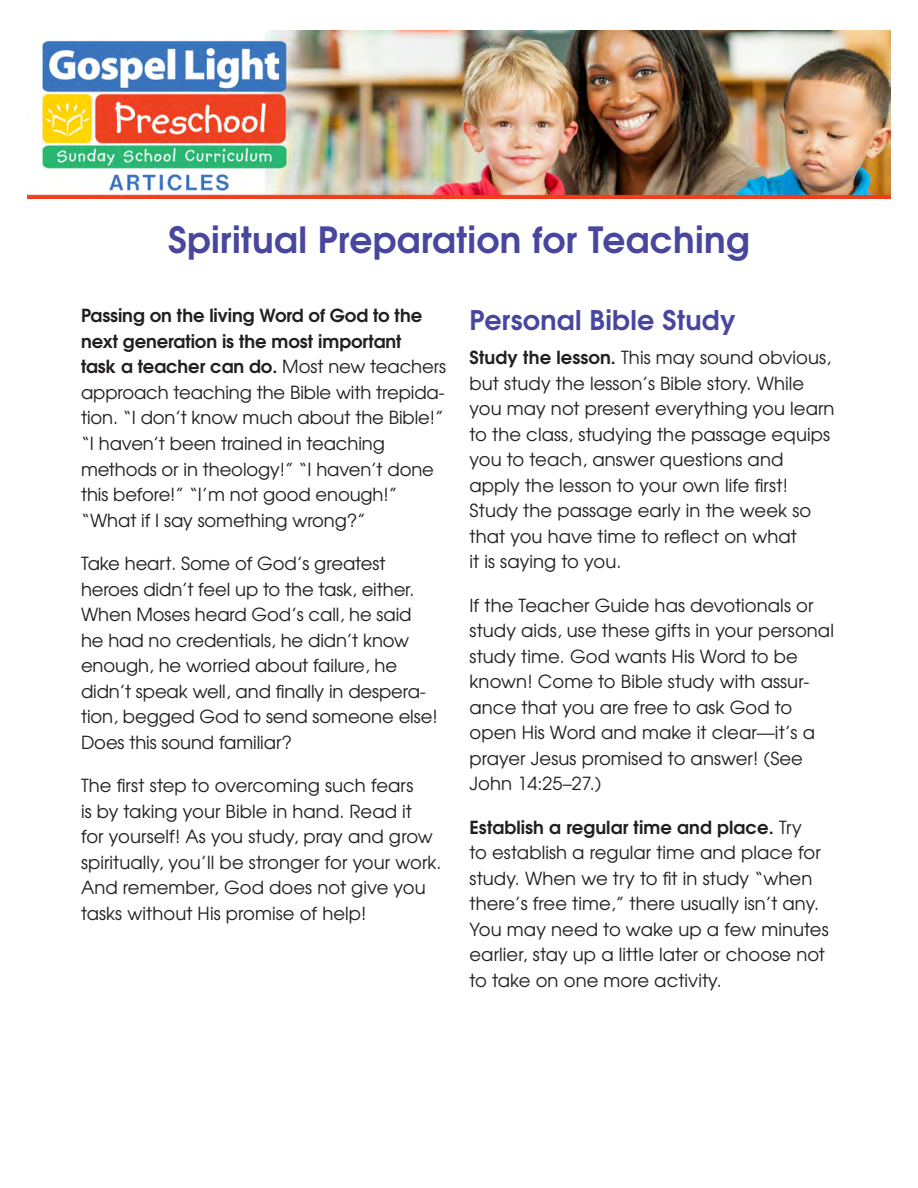
<style>
.page{position:relative;width:918px;height:1188px;background:#fff}
.page>*{position:absolute;margin:0;border:0;box-sizing:border-box;transform-origin:0 0}
.Headline{font:700 36px "Te X Gyre Adventor";letter-spacing:.01em;color:#48479d}
.Try_This{font:700 27px "Te X Gyre Adventor";letter-spacing:.01em;color:#48479d}
.Body{font:18px/25.5px "Te X Gyre Adventor";letter-spacing:.005em;color:#231f20}
.s1{font-weight:700}
</style>
<div class="page">
<img style="left:27px;top:31px;width:864px;height:167px">
<p class="Headline" style="left:168px;top:208px;width:583px">Spiritual Preparation for Teaching</p>
<p class="Body" style="left:81px;top:302px;width:367px"><span class="s1">Passing on the living Word of God to the next generation is the most important<br>task a teacher can do.</span> Most new teachers approach teaching the Bible with trepida&shy;tion. “I don’t know much about the Bible!” “I haven’t been trained in teaching methods or in theology!” “I haven’t done this before!” “I’m not good enough!” “What if I say something wrong?”</p>
<p class="Body" style="left:81px;top:550px;width:358px">Take heart. Some of God’s greatest heroes didn’t feel up to the task, either.<br>When Moses heard God’s call, he said he had no credentials, he didn’t know enough, he worried about failure, he didn’t speak well, and finally in despera&shy;tion, begged God to send someone else!<br>Does this sound familiar?</p>
<p class="Body" style="left:81px;top:772px;width:362px">The first step to overcoming such fears<br>is by taking your Bible in hand. Read it<br>for yourself! As you study, pray and grow spiritually, you’ll be stronger for your work.<br>And remember, God does not give you tasks without His promise of help!</p>
<p class="Try_This" style="left:470px;top:296px;width:268px">Personal Bible Study</p>
<p class="Body" style="left:470px;top:344px;width:367px"><span class="s1">Study the lesson.</span> This may sound obvious, but study the lesson’s Bible story. While you may not present everything you learn to the class, studying the passage equips you to teach, answer questions and apply the lesson to your own life first!<br>Study the passage early in the week so that you have time to reflect on what<br>it is saying to you.</p>
<p class="Body" style="left:470px;top:591px;width:366px">If the Teacher Guide has devotionals or study aids, use these gifts in your personal study time. God wants His Word to be known! Come to Bible study with assur&shy;ance that you are free to ask God to open His Word and make it clear—it’s a prayer Jesus promised to answer! (See John 14:25–27.)</p>
<p class="Body" style="left:470px;top:813px;width:361px"><span class="s1">Establish a regular time and place.</span> Try<br>to establish a regular time and place for study. When we try to fit in study “when there’s free time,” there usually isn’t any.<br>You may need to wake up a few minutes earlier, stay up a little later or choose not to take on one more activity.</p>
</div>
